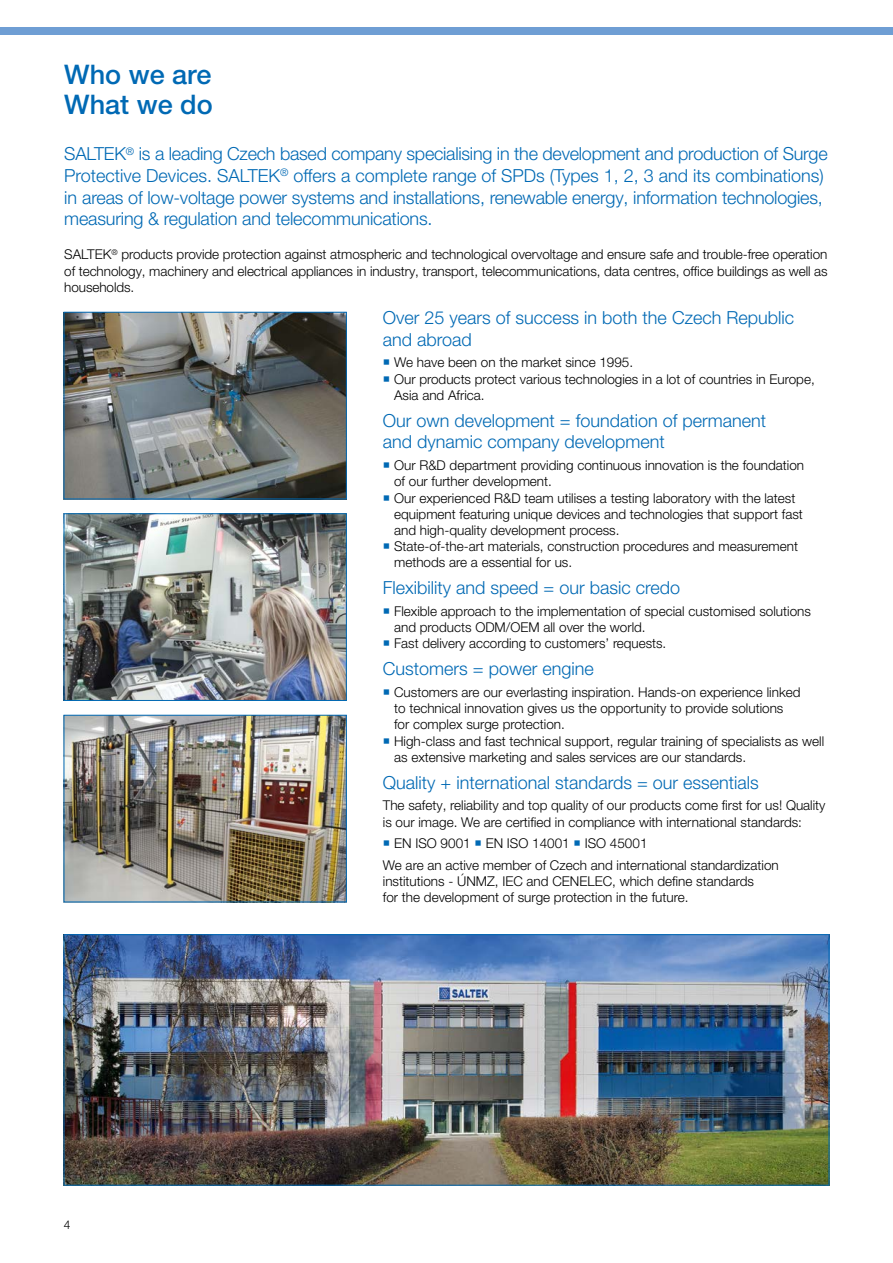
<style>
.page{position:relative;width:893px;height:1263px;background:#fff}
.page>*{position:absolute;margin:0;border:0;box-sizing:border-box;transform-origin:0 0}
.t1{font:500 27px/30px "Helvetica Neue LT Pro";color:#0069b4}
.t2{font:300 18px/21.6px "Helvetica Neue LT Pro";color:#0069b4}
.t3{font:300 13.5px/16.2px "Helvetica Neue LT Pro";color:#000}
.t4{font:300 12px "Helvetica Neue LT Pro";color:#000}
.s1{color:#0069b4}
</style>
<div class="page">
<div style="left:0;top:27px;width:893px;height:7px;background:#6f9ed4"></div>
<img style="left:66px;top:717px;width:279px;height:183px">
<div style="left:64px;top:715px;width:283px;height:187px;border:1px solid #0069b4"></div>
<img style="left:66px;top:515px;width:279px;height:184px">
<div style="left:64px;top:513px;width:283px;height:188px;border:1px solid #0069b4"></div>
<img style="left:66px;top:936px;width:761px;height:247px">
<div style="left:64px;top:934px;width:765px;height:251px;border:1px solid #0069b4"></div>
<img style="left:66px;top:314px;width:279px;height:183px">
<div style="left:64px;top:312px;width:283px;height:187px;border:1px solid #0069b4"></div>
<h1 class="t1" style="left:64px;top:59px;width:150px">Who we are<br>What we do</h1>
<p class="t2" style="left:64px;top:143px;width:765px">SALTEK<sup>®</sup> is a leading Czech based company specialising in the development and production of Surge Protective Devices. SALTEK<sup>®</sup> offers a complete range of SPDs (Types 1, 2, 3 and its combinations) in areas of low-voltage power systems and installations, renewable energy, information technologies, measuring &amp; regulation and telecommunications.</p>
<p class="t3" style="left:64px;top:246px;width:765px;text-align:justify">SALTEK<sup>®</sup> products provide protection against atmospheric and technological overvoltage and ensure safe and trouble-free operation of technology, machinery and electrical appliances in industry, transport, telecommunications, data centres, office buildings as well as households.</p>
<h2 class="t2" style="left:383px;top:307px;width:413px">Over 25 years of success in both the Czech Republic and abroad</h2>
<p class="t3" style="left:383px;top:354px;width:252px"><span class="s1">○</span> We have been on the market since 1995.</p>
<p class="t3" style="left:394px;top:370px;width:422px;text-indent:-11px"><span class="s1">○</span> Our products protect various technologies in a lot of countries in Europe,<br>Asia and Africa.</p>
<h2 class="t2" style="left:383px;top:409px;width:385px">Our own development = foundation of permanent and dynamic company development</h2>
<p class="t3" style="left:394px;top:457px;width:412px;text-indent:-11px"><span class="s1">○</span> Our R&amp;D department providing continuous innovation is the foundation of our further development.</p>
<p class="t3" style="left:394px;top:489px;width:410px;text-indent:-11px"><span class="s1">○</span> Our experienced R&amp;D team utilises a testing laboratory with the latest equipment featuring unique devices and technologies that support fast and high-quality development process.</p>
<p class="t3" style="left:394px;top:538px;width:405px;text-indent:-11px"><span class="s1">○</span> State-of-the-art materials, construction procedures and measurement methods are a essential for us.</p>
<h2 class="t2" style="left:383px;top:577px;width:299px">Flexibility and speed = our basic credo</h2>
<p class="t3" style="left:394px;top:603px;width:418px;text-indent:-11px"><span class="s1">○</span> Flexible approach to the implementation of special customised solutions and products ODM/OEM all over the world.</p>
<p class="t3" style="left:383px;top:635px;width:285px"><span class="s1">○</span> Fast delivery according to customers’ requests.</p>
<h2 class="t2" style="left:383px;top:658px;width:212px">Customers = power engine</h2>
<p class="t3" style="left:394px;top:684px;width:408px;text-indent:-11px"><span class="s1">○</span> Customers are our everlasting inspiration. Hands-on experience linked to technical innovation gives us the opportunity to provide solutions for complex surge protection.</p>
<p class="t3" style="left:394px;top:732px;width:432px;text-indent:-11px"><span class="s1">○</span> High-class and fast technical support, regular training of specialists as well as extensive marketing and sales services are our standards.</p>
<h2 class="t2" style="left:383px;top:771px;width:377px">Quality + international standards = our essentials</h2>
<p class="t3" style="left:383px;top:797px;width:444px">The safety, reliability and top quality of our products come first for us! Quality is our image. We are certified in compliance with international standards:</p>
<p class="t3" style="left:383px;top:832px;width:397px;line-height:21.6px"><span class="s1">○</span> EN ISO 9001 <span class="s1">○</span> EN ISO 14001 <span class="s1">○</span> ISO 45001<br>We are an active member of Czech and international standardization</p>
<p class="t3" style="left:383px;top:873px;width:373px">institutions - ÚNMZ, IEC and CENELEC, which define standards for the development of surge protection in the future.</p>
<p class="t4" style="left:64px;top:1217px;width:8px">4</p>
</div>
